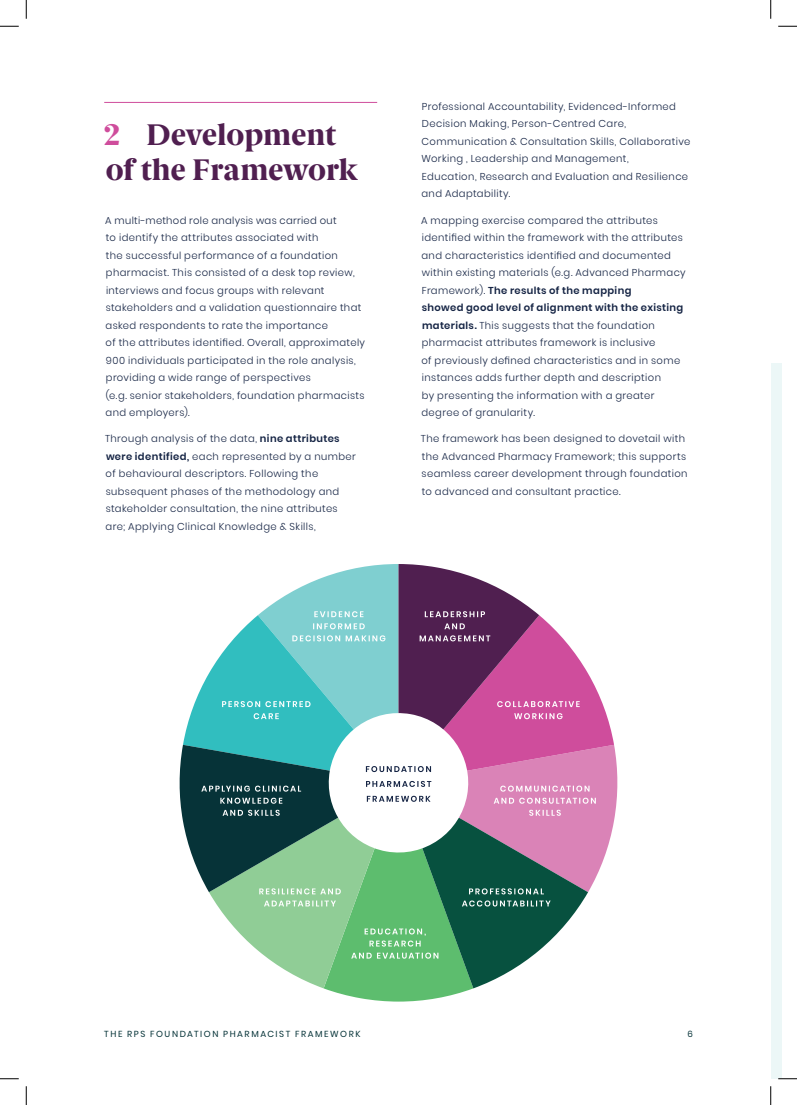
<style>
.page{position:relative;width:797px;height:1105px;background:#fff}
.page>*{position:absolute;margin:0;border:0;box-sizing:border-box;transform-origin:0 0}
.t1{font:800 30px/35px "Berlingske Serif";color:#501f50}
.t2{font:300 10px/17.5px "Poppins";letter-spacing:.04em;color:#152444}
.t3{font:8.75px "Poppins";letter-spacing:.18em;color:#063338}
.s1{color:#cf4d9c}
.s2{font-weight:600}
</style>
<div class="page">
<div style="left:770px;top:363px;width:11px;height:715px;background:#ecf7f7"></div>
<hr style="left:104px;top:102px;width:273px;height:1px;background:#cf4d9c">
<svg style="left:179px;top:564px;width:439px;height:438px"></svg>
<svg style="left:0;top:25px;width:19px;height:2px"></svg>
<svg style="left:778px;top:25px;width:19px;height:2px"></svg>
<svg style="left:0;top:1078px;width:19px;height:1px"></svg>
<svg style="left:778px;top:1078px;width:19px;height:1px"></svg>
<svg style="left:25px;top:0;width:2px;height:19px"></svg>
<svg style="left:25px;top:1086px;width:2px;height:19px"></svg>
<svg style="left:770px;top:0;width:1px;height:19px"></svg>
<svg style="left:770px;top:1086px;width:1px;height:19px"></svg>
<h1 class="t1" style="left:103px;top:117px;width:256px"><span class="s1">2</span> Development of the Framework</h1>
<p class="t2" style="left:105px;top:211px;width:261px">A multi-method role analysis was carried out<br>to identify the attributes associated with<br>the successful performance of a foundation pharmacist. This consisted of a desk top review, interviews and focus groups with relevant stakeholders and a validation questionnaire that asked respondents to rate the importance<br>of the attributes identified. Overall, approximately 900 individuals participated in the role analysis, providing a wide range of perspectives<br>(e.g. senior stakeholders, foundation pharmacists and employers).</p>
<p class="t2" style="left:105px;top:430px;width:252px">Through analysis of the data, <span class="s2">nine attributes were identified,</span> each represented by a number of behavioural descriptors. Following the subsequent phases of the methodology and stakeholder consultation, the nine attributes are; Applying Clinical Knowledge &amp; Skills,</p>
<p class="t2" style="left:421px;top:98px;width:270px">Professional Accountability, Evidenced-Informed Decision Making, Person-Centred Care, Communication &amp; Consultation Skills, Collaborative Working , Leadership and Management,<br>Education, Research and Evaluation and Resilience and Adaptability.</p>
<p class="t2" style="left:421px;top:211px;width:266px">A mapping exercise compared the attributes identified within the framework with the attributes and characteristics identified and documented within existing materials (e.g. Advanced Pharmacy Framework). <span class="s2">The results of the mapping<br>showed good level of alignment with the existing materials.</span> This suggests that the foundation pharmacist attributes framework is inclusive<br>of previously defined characteristics and in some instances adds further depth and description<br>by presenting the information with a greater degree of granularity.</p>
<p class="t2" style="left:421px;top:430px;width:268px">The framework has been designed to dovetail with the Advanced Pharmacy Framework; this supports seamless career development through foundation to advanced and consultant practice.</p>
<p class="t3" style="left:104px;top:1029px;width:258px">THE RPS FOUNDATION PHARMACIST FRAMEWORK</p>
<p class="t3" style="left:687px;top:1029px;width:7px">6</p>
</div>
